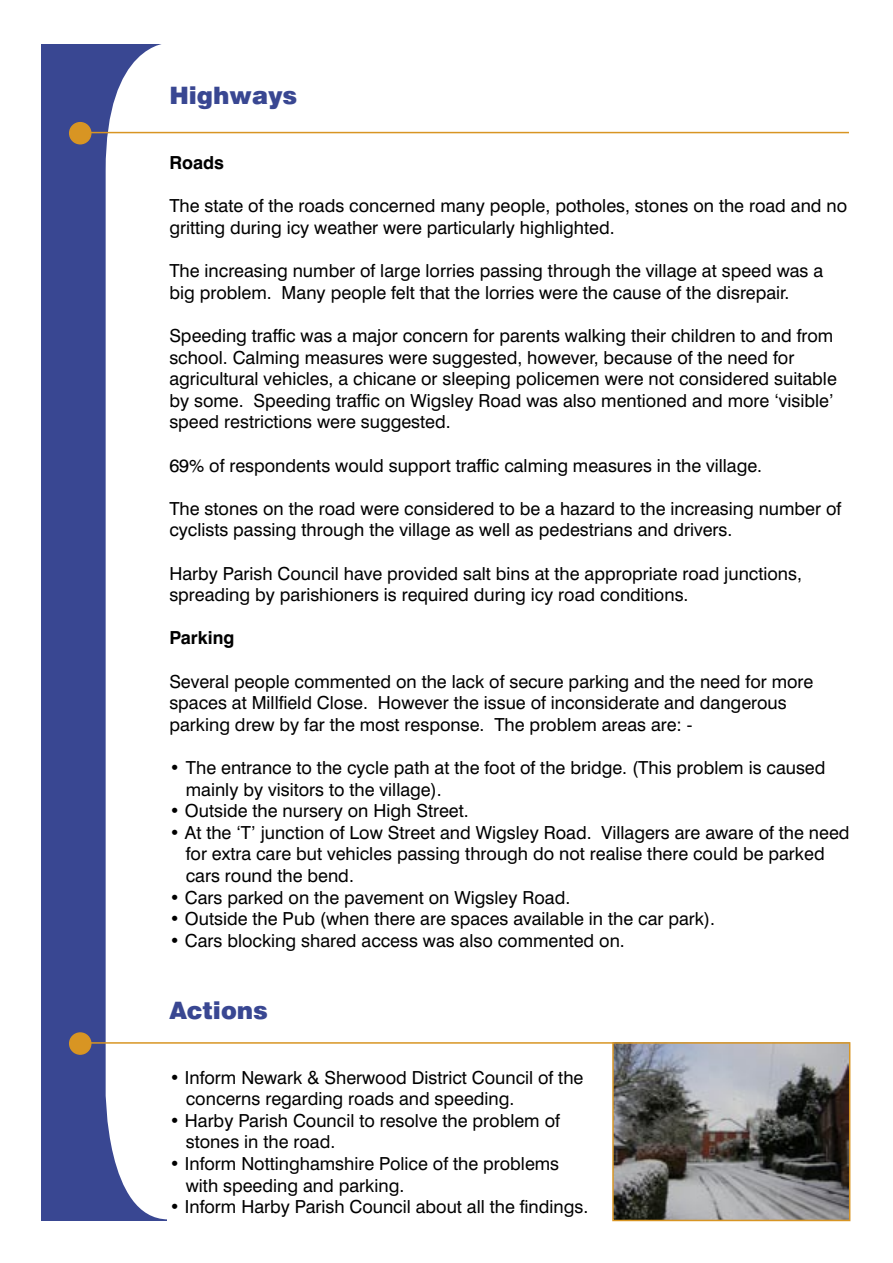
<style>
.page{position:relative;width:893px;height:1263px;background:#fff}
.page>*{position:absolute;margin:0;border:0;box-sizing:border-box;transform-origin:0 0}
.t1{font:900 24px "Swiss 721 BT";color:#394792}
.t2{font:18px/21.6px "Swiss 721 BT";color:#000}
.t3{font:700 18px "Swiss 721 BT";color:#000}
</style>
<div class="page">
<div style="left:42px;top:44px;width:125px;height:1176px;background:#394792"></div>
<svg style="left:106px;top:44px;width:125px;height:1175px"></svg>
<div style="left:70px;top:123px;width:21px;height:21px;background:#d89523;border-radius:50%"></div>
<div style="left:69px;top:122px;width:22px;height:22px;border:2px solid #d89523;border-radius:50%"></div>
<hr style="left:80px;top:132px;width:769px;height:1px;background:#d89523">
<div style="left:70px;top:1033px;width:21px;height:21px;background:#d89523;border-radius:50%"></div>
<div style="left:69px;top:1032px;width:22px;height:23px;border:2px solid #d89523;border-radius:50%"></div>
<hr style="left:80px;top:1042px;width:769px;height:2px;background:#d89523">
<img style="left:615px;top:1045px;width:232px;height:173px">
<div style="left:612px;top:1042px;width:238px;height:179px;border:2px solid #d89523"></div>
<p class="t1" style="left:169px;top:81px;width:129px">Highways</p>
<p class="t3" style="left:169px;top:152px;width:56px">Roads</p>
<p class="t2" style="left:169px;top:195px;width:679px">The state of the roads concerned many people, potholes, stones on the road and no gritting during icy weather were particularly highlighted.</p>
<p class="t2" style="left:169px;top:260px;width:655px">The increasing number of large lorries passing through the village at speed was a big problem. Many people felt that the lorries were the cause of the disrepair.</p>
<p class="t2" style="left:169px;top:325px;width:669px">Speeding traffic was a major concern for parents walking their children to and from school. Calming measures were suggested, however, because of the need for agricultural vehicles, a chicane or sleeping policemen were not considered suitable by some. Speeding traffic on Wigsley Road was also mentioned and more ‘visible’ speed restrictions were suggested.</p>
<p class="t2" style="left:169px;top:454px;width:594px">69% of respondents would support traffic calming measures in the village.</p>
<p class="t2" style="left:169px;top:497px;width:673px">The stones on the road were considered to be a hazard to the increasing number of cyclists passing through the village as well as pedestrians and drivers.</p>
<p class="t2" style="left:169px;top:562px;width:634px">Harby Parish Council have provided salt bins at the appropriate road junctions, spreading by parishioners is required during icy road conditions.</p>
<p class="t3" style="left:169px;top:627px;width:67px">Parking</p>
<p class="t2" style="left:169px;top:670px;width:646px">Several people commented on the lack of secure parking and the need for more spaces at Millfield Close. However the issue of inconsiderate and dangerous parking drew by far the most response. The problem areas are: -</p>
<p class="t2" style="left:186px;top:757px;width:641px;text-indent:-17px">• The entrance to the cycle path at the foot of the bridge. (This problem is caused mainly by visitors to the village).</p>
<p class="t2" style="left:169px;top:800px;width:301px">• Outside the nursery on High Street.</p>
<p class="t2" style="left:186px;top:821px;width:665px;text-indent:-17px">• At the ‘T’ junction of Low Street and Wigsley Road. Villagers are aware of the need for extra care but vehicles passing through do not realise there could be parked cars round the bend.</p>
<p class="t2" style="left:169px;top:886px;width:402px">• Cars parked on the pavement on Wigsley Road.</p>
<p class="t2" style="left:169px;top:908px;width:547px">• Outside the Pub (when there are spaces available in the car park).</p>
<p class="t2" style="left:169px;top:929px;width:457px">• Cars blocking shared access was also commented on.</p>
<p class="t1" style="left:169px;top:995px;width:100px">Actions</p>
<p class="t2" style="left:186px;top:1066px;width:399px;text-indent:-17px">• Inform Newark &amp; Sherwood District Council of the concerns regarding roads and speeding.</p>
<p class="t2" style="left:186px;top:1109px;width:376px;text-indent:-17px">• Harby Parish Council to resolve the problem of stones in the road.</p>
<p class="t2" style="left:186px;top:1153px;width:375px;text-indent:-17px">• Inform Nottinghamshire Police of the problems with speeding and parking.</p>
<p class="t2" style="left:169px;top:1196px;width:420px">• Inform Harby Parish Council about all the findings.</p>
</div>
